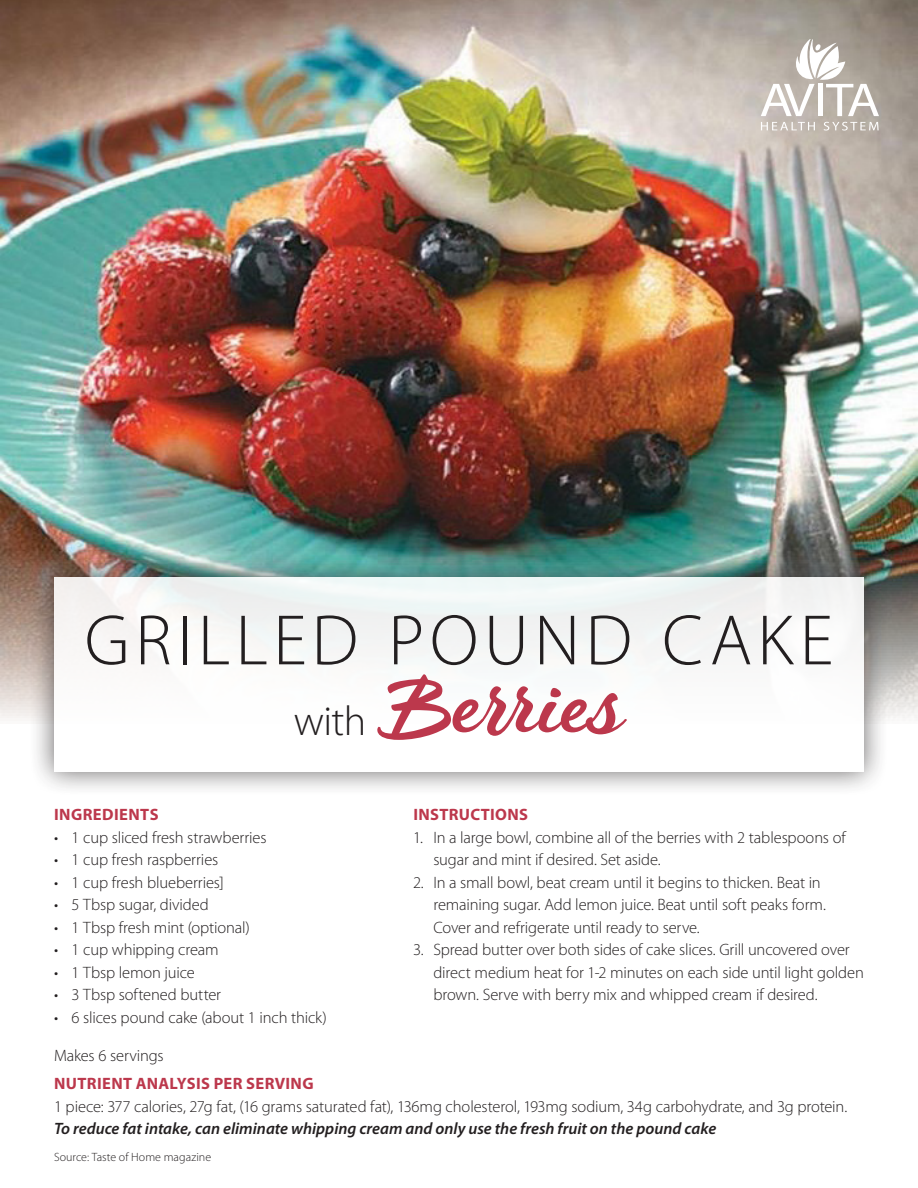
<style>
.page{position:relative;width:918px;height:1188px;background:#fff}
.page>*{position:absolute;margin:0;border:0;box-sizing:border-box;transform-origin:0 0}
.t1{font:108.75px "Timeout B";color:#bc384c}
.t2{font:300 72px "Myriad Pro";letter-spacing:.075em;color:#231f20}
.t3{font:300 41.85px "Myriad Pro";color:#231f20}
.t4{font:300 16.5px/22.5px "Myriad Pro";letter-spacing:-.01em;color:#231f20}
.t5{font:italic 600 16.5px "Myriad Pro";color:#231f20}
.t6{font:700 16.5px "Myriad Pro";letter-spacing:.02em;color:#bc384c}
.t7{font:300 12px "Myriad Pro";letter-spacing:.01em;color:#231f20}
.s1{font-size:103.8px}
.s2{font-size:102px}
</style>
<div class="page">
<img style="left:0;top:0;width:918px;height:721px">
<div style="left:29px;top:551px;width:860px;height:246px;background:#231f20;opacity:.75"></div>
<div style="left:54px;top:577px;width:810px;height:195px;background:#fff"></div>
<svg style="left:761px;top:122px;width:54px;height:8px"></svg>
<svg style="left:824px;top:122px;width:55px;height:9px"></svg>
<svg style="left:761px;top:39px;width:118px;height:77px"></svg>
<p class="t2" style="left:85px;top:597px;width:750px">GRILLED POUND CAKE</p>
<p class="t3" style="left:294px;top:695px;width:74px">with</p>
<p class="t1" style="left:379px;top:647px;width:247px"><span class="s1">B</span>e<span class="s2">rr</span>ies</p>
<p class="t6" style="left:413px;top:804px;width:116px">INSTRUCTIONS</p>
<p class="t4" style="left:433px;top:826px;width:414px;text-indent:-20px">1. In a large bowl, combine all of the berries with 2 tablespoons of sugar and mint if desired. Set aside.</p>
<p class="t4" style="left:433px;top:871px;width:394px;text-indent:-20px">2. In a small bowl, beat cream until it begins to thicken. Beat in remaining sugar. Add lemon juice. Beat until soft peaks form.<br>Cover and refrigerate until ready to serve.</p>
<p class="t4" style="left:433px;top:938px;width:432px;text-indent:-20px">3. Spread butter over both sides of cake slices. Grill uncovered over direct medium heat for 1-2 minutes on each side until light golden brown. Serve with berry mix and whipped cream if desired.</p>
<p class="t6" style="left:54px;top:804px;width:106px">INGREDIENTS</p>
<p class="t4" style="left:54px;top:826px;width:214px">• 1 cup sliced fresh strawberries</p>
<p class="t4" style="left:54px;top:848px;width:166px">• 1 cup fresh raspberries</p>
<p class="t4" style="left:54px;top:871px;width:171px">• 1 cup fresh blueberries]</p>
<p class="t4" style="left:54px;top:893px;width:156px">• 5 Tbsp sugar, divided</p>
<p class="t4" style="left:54px;top:916px;width:198px">• 1 Tbsp fresh mint (optional)</p>
<p class="t4" style="left:54px;top:938px;width:166px">• 1 cup whipping cream</p>
<p class="t4" style="left:54px;top:961px;width:142px">• 1 Tbsp lemon juice</p>
<p class="t4" style="left:54px;top:983px;width:169px">• 3 Tbsp softened butter</p>
<p class="t4" style="left:54px;top:1006px;width:274px">• 6 slices pound cake (about 1 inch thick)</p>
<p class="t4" style="left:54px;top:1044px;width:111px">Makes 6 servings</p>
<p class="t6" style="left:54px;top:1073px;width:261px">NUTRIENT ANALYSIS PER SERVING</p>
<p class="t4" style="left:54px;top:1095px;width:795px">1 piece: 377 calories, 27g fat, (16 grams saturated fat), 136mg cholesterol, 193mg sodium, 34g carbohydrate, and 3g protein.</p>
<p class="t5" style="left:54px;top:1118px;width:664px">To reduce fat intake, can eliminate whipping cream and only use the fresh fruit on the pound cake</p>
<p class="t7" style="left:54px;top:1150px;width:159px">Source: Taste of Home magazine</p>
</div>
